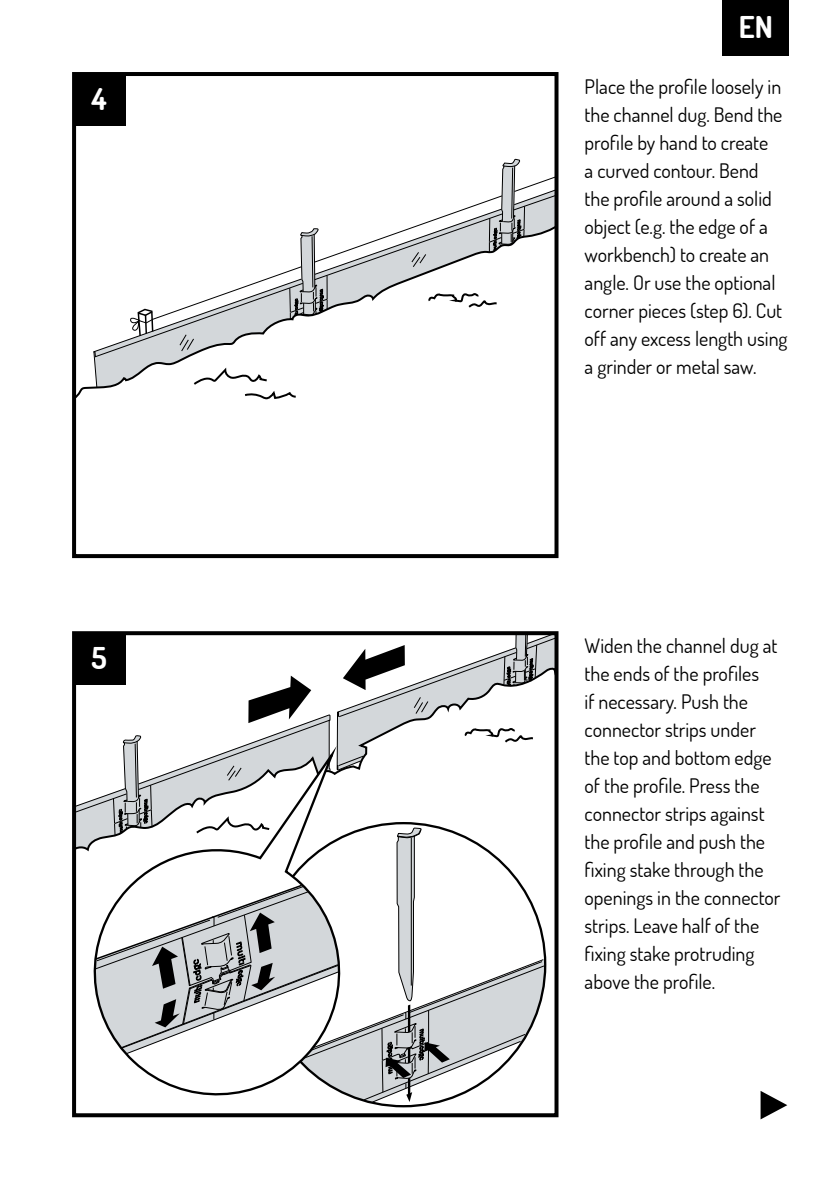
<style>
.page{position:relative;width:840px;height:1191px;background:#fff}
.page>*{position:absolute;margin:0;border:0;box-sizing:border-box;transform-origin:0 0}
.t1{font:500 66px "Franklin Gothic URW";color:#000}
.t2{font:700 30px "Dosis";color:#fff}
.t3{font:20px/28px "Dosis";color:#000}
</style>
<div class="page">
<div style="left:722px;top:0;width:66px;height:55px;background:#000"></div>
<svg style="left:93px;top:77px;width:460px;height:323px"></svg>
<div style="left:72px;top:72px;width:486px;height:486px;border:4px solid #000"></div>
<svg style="left:77px;top:636px;width:476px;height:470px"></svg>
<div style="left:72px;top:631px;width:486px;height:486px;border:4px solid #000"></div>
<div style="left:73px;top:73px;width:52px;height:52px;background:#000"></div>
<div style="left:73px;top:632px;width:52px;height:52px;background:#000"></div>
<h2 class="t2" style="left:92px;top:80px;width:17px">4</h2>
<h2 class="t2" style="left:91px;top:639px;width:17px">5</h2>
<h2 class="t2" style="left:738px;top:8px;width:36px">EN</h2>
<p class="t3" style="left:584px;top:72px;width:204px">Place the profile loosely in the channel dug. Bend the profile by hand to create<br>a curved contour. Bend the profile around a solid object (e.g. the edge of a workbench) to create an angle. Or use the optional corner pieces (step 6). Cut off any excess length using a grinder or metal saw.</p>
<p class="t3" style="left:584px;top:631px;width:197px">Widen the channel dug at the ends of the profiles<br>if necessary. Push the connector strips under the top and bottom edge of the profile. Press the connector strips against the profile and push the fixing stake through the openings in the connector strips. Leave half of the fixing stake protruding above the profile.</p>
<h1 class="t1" style="left:755px;top:1064px;width:34px">▸</h1>
</div>
